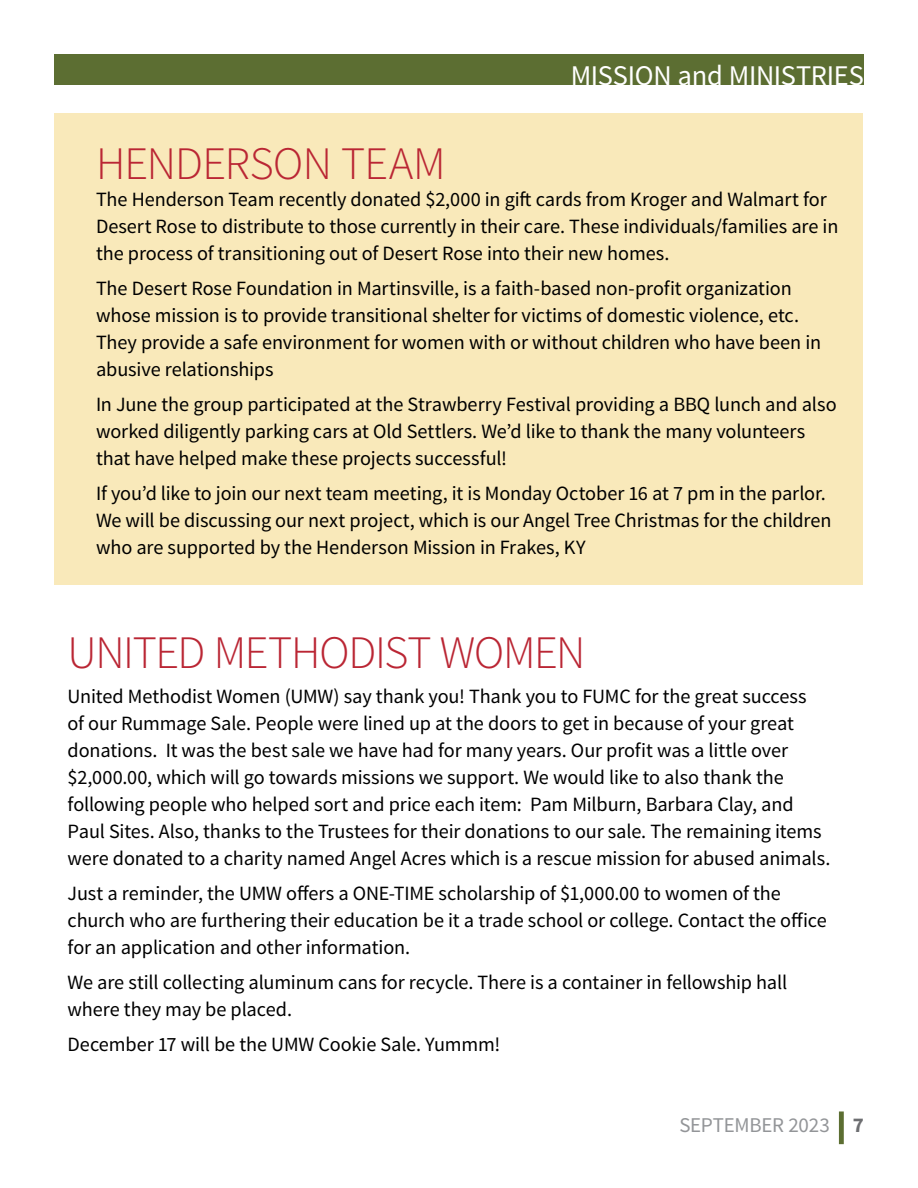
<style>
.page{position:relative;width:918px;height:1188px;background:#fff}
.page>*{position:absolute;margin:0;border:0;box-sizing:border-box;transform-origin:0 0}
.t1{font:300 46.5px "Source Sans Pro";letter-spacing:-.025em;color:#ba2634}
.t2{font:28.5px "Source Sans Pro";letter-spacing:-.01em;color:#fff}
.t3{font:21px "Source Sans Pro";letter-spacing:-.01em;color:#939598}
.t4{font:20.25px/27px "Source Sans Pro";letter-spacing:-.005em;color:#000}
.s1{font-weight:700;font-size:29.85px;color:#5c6e32}
.s2{font-weight:700;color:#6d6e71}
</style>
<div class="page">
<div style="left:55px;top:113px;width:808px;height:472px;background:#f9e9ba"></div>
<div style="left:54px;top:54px;width:810px;height:31px;background:#5c6e32"></div>
<h2 class="t2" style="left:571px;top:58px;width:295px">MISSION and MINISTRIES</h2>
<h1 class="t1" style="left:96px;top:135px;width:351px">HENDERSON TEAM</h1>
<p class="t4" style="left:96px;top:186px;width:744px">The Henderson Team recently donated $2,000 in gift cards from Kroger and Walmart for<br>Desert Rose to distribute to those currently in their care. These individuals/families are in the process of transitioning out of Desert Rose into their new homes.</p>
<p class="t4" style="left:96px;top:275px;width:727px">The Desert Rose Foundation in Martinsville, is a faith-based non-profit organization whose mission is to provide transitional shelter for victims of domestic violence, etc.<br>They provide a safe environment for women with or without children who have been in abusive relationships</p>
<p class="t4" style="left:96px;top:391px;width:742px">In June the group participated at the Strawberry Festival providing a BBQ lunch and also worked diligently parking cars at Old Settlers. We’d like to thank the many volunteers that have helped make these projects successful!</p>
<p class="t4" style="left:96px;top:480px;width:737px">If you’d like to join our next team meeting, it is Monday October 16 at 7 pm in the parlor.<br>We will be discussing our next project, which is our Angel Tree Christmas for the children who are supported by the Henderson Mission in Frakes, KY</p>
<h1 class="t1" style="left:68px;top:624px;width:519px">UNITED METHODIST WOMEN</h1>
<p class="t4" style="left:68px;top:683px;width:764px">United Methodist Women (UMW) say thank you! Thank you to FUMC for the great success<br>of our Rummage Sale. People were lined up at the doors to get in because of your great donations. It was the best sale we have had for many years. Our profit was a little over $2,000.00, which will go towards missions we support. We would like to also thank the following people who helped sort and price each item: Pam Milburn, Barbara Clay, and Paul Sites. Also, thanks to the Trustees for their donations to our sale. The remaining items were donated to a charity named Angel Acres which is a rescue mission for abused animals.</p>
<p class="t4" style="left:68px;top:880px;width:761px">Just a reminder, the UMW offers a ONE-TIME scholarship of $1,000.00 to women of the church who are furthering their education be it a trade school or college. Contact the office for an application and other information.</p>
<p class="t4" style="left:68px;top:969px;width:721px">We are still collecting aluminum cans for recycle. There is a container in fellowship hall where they may be placed.</p>
<p class="t4" style="left:68px;top:1031px;width:434px">December 17 will be the UMW Cookie Sale. Yummm!</p>
<p class="t3" style="left:679px;top:1112px;width:186px">SEPTEMBER 2023 <span class="s1">|</span> <span class="s2">7</span></p>
</div>
